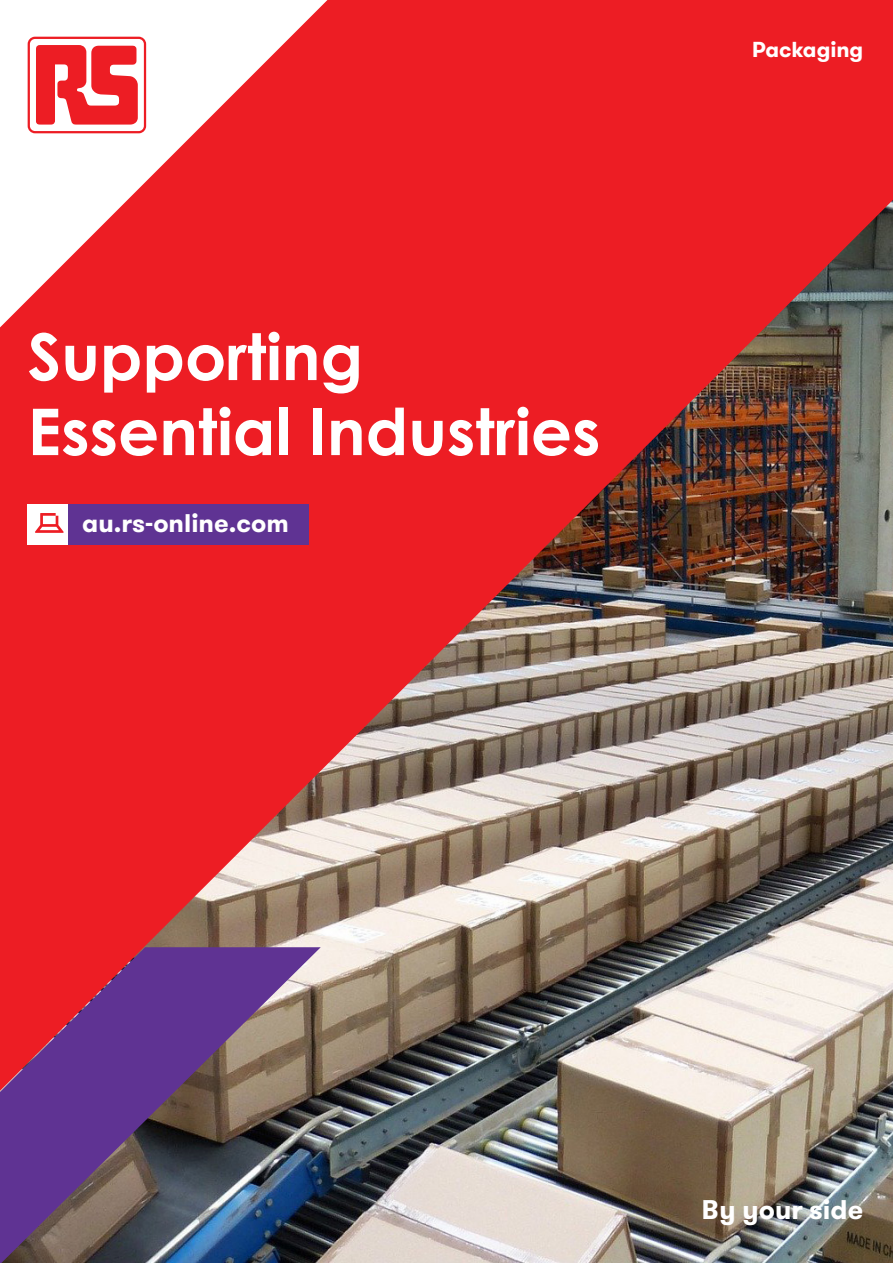
<style>
.page{position:relative;width:893px;height:1263px;background:#fff}
.page>*{position:absolute;margin:0;border:0;box-sizing:border-box;transform-origin:0 0}
.t1{font:700 64.5px/75px "Century Gothic";color:#fff}
.t2{font:700 27px "GT Walsheim Pro";color:#fff}
.t3{font:700 25.5px "GT Walsheim Pro";color:#fff}
.t4{font:700 21.6px "GT Walsheim Pro";color:#fff}
</style>
<div class="page">
<img style="left:321px;top:1091px;width:572px;height:172px">
<img style="left:0;top:0;width:893px;height:1091px">
<svg style="left:0;top:0;width:327px;height:327px;fill:#ed1d24"></svg>
<img style="left:0;top:947px;width:321px;height:316px">
<svg style="left:28px;top:37px;width:118px;height:96px"></svg>
<div style="left:28px;top:504px;width:280px;height:40px;background:#5f3393"></div>
<div style="left:28px;top:504px;width:40px;height:40px;background:#fff"></div>
<svg style="left:35px;top:513px;width:29px;height:20px"></svg>
<p class="t1" style="left:28px;top:316px;width:574px">Supporting<br>Essential Industries</p>
<p class="t3" style="left:82px;top:506px;width:208px">au.rs-online.com</p>
<p class="t4" style="left:752px;top:35px;width:113px">Packaging</p>
<p class="t2" style="left:702px;top:1192px;width:163px">By your side</p>
</div>
